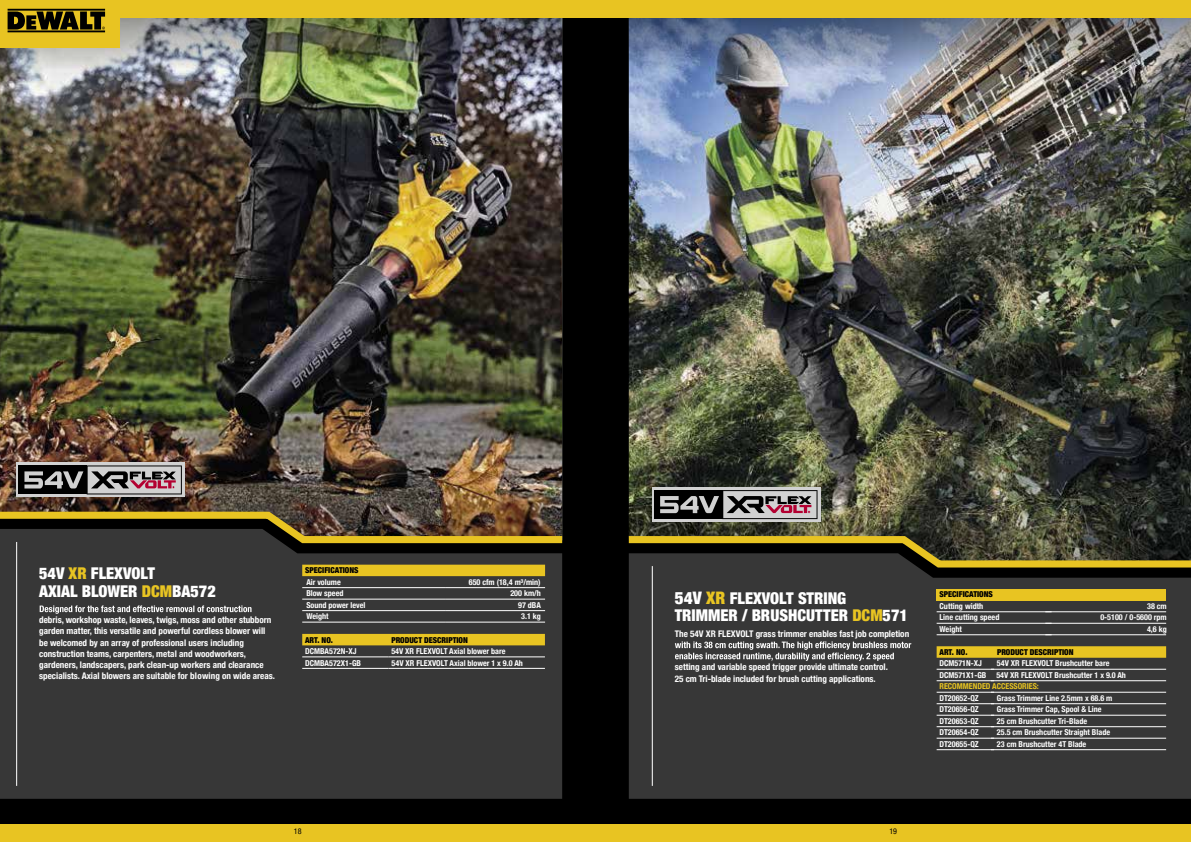
<style>
.page{position:relative;width:1191px;height:842px;background:#fff}
.page>*{position:absolute;margin:0;border:0;box-sizing:border-box;transform-origin:0 0}
.t1{font:900 condensed 16.2px/17.2px "Helvetica Neue";color:#fff}
.t2{font:700 condensed 9.1px/11.1px "Helvetica Neue";color:#fff}
.t3{font:700 condensed 8.2px/11.6px "Helvetica Neue";color:#fff}
.t4{font:700 condensed 8.1px/11.6px "Helvetica Neue";color:#fff}
.t5{font:900 condensed 8.1px "Helvetica Neue";color:#000}
.t6{font:700 condensed 8.1px "Helvetica Neue";color:#e8c422}
.t7{font:condensed 8px "Helvetica Neue Condensed";color:#000}
.s1{color:#e8c422}
.s2{font-size:17.2px}
.s3{font-size:17.2px;color:#e8c422}
</style>
<div class="page">
<div style="left:595px;top:17px;width:596px;height:808px;background:#000"></div>
<div style="left:595px;top:825px;width:596px;height:17px;background:#e8c422"></div>
<img style="left:629px;top:69px;width:562px;height:421px">
<div style="left:629px;top:574px;width:562px;height:225px;background:#373737"></div>
<svg style="left:675px;top:641px;width:236px;height:20px;background:#6e6e6e"></svg>
<hr style="left:652px;top:566px;width:1px;height:220px;background:#fff">
<svg style="left:936px;top:646px;width:230px;height:12px;background:#e0bd22"></svg>
<hr style="left:936px;top:669px;width:58px;height:1px;background:#fff">
<hr style="left:991px;top:669px;width:175px;height:1px;background:#fff">
<hr style="left:936px;top:680px;width:58px;height:1px;background:#fff">
<hr style="left:991px;top:680px;width:175px;height:1px;background:#fff">
<hr style="left:936px;top:692px;width:58px;height:1px;background:#fff">
<hr style="left:991px;top:692px;width:175px;height:1px;background:#fff">
<hr style="left:936px;top:703px;width:58px;height:1px;background:#fff">
<hr style="left:991px;top:703px;width:175px;height:1px;background:#fff">
<hr style="left:936px;top:715px;width:58px;height:1px;background:#fff">
<hr style="left:991px;top:715px;width:175px;height:1px;background:#fff">
<hr style="left:936px;top:726px;width:58px;height:1px;background:#fff">
<hr style="left:991px;top:726px;width:175px;height:1px;background:#fff">
<hr style="left:936px;top:738px;width:58px;height:1px;background:#fff">
<hr style="left:991px;top:738px;width:175px;height:1px;background:#fff">
<hr style="left:936px;top:749px;width:58px;height:1px;background:#fff">
<hr style="left:991px;top:749px;width:175px;height:1px;background:#fff">
<div style="left:936px;top:589px;width:230px;height:11px;background:#e8c422"></div>
<hr style="left:936px;top:611px;width:115px;height:1px;background:#fff">
<hr style="left:1045px;top:611px;width:121px;height:1px;background:#fff">
<hr style="left:936px;top:623px;width:115px;height:1px;background:#fff">
<hr style="left:1045px;top:623px;width:121px;height:1px;background:#fff">
<hr style="left:936px;top:634px;width:115px;height:1px;background:#fff">
<hr style="left:1045px;top:634px;width:121px;height:1px;background:#fff">
<div style="left:652px;top:487px;width:168px;height:35px;background:#d1d1d1"></div>
<svg style="left:628px;top:490px;width:563px;height:84px"></svg>
<img style="left:629px;top:17px;width:562px;height:52px">
<div style="left:595px;top:0;width:596px;height:17px;background:#e8c422"></div>
<div style="left:0;top:17px;width:595px;height:807px;background:#000"></div>
<div style="left:0;top:825px;width:595px;height:17px;background:#e8c422"></div>
<img style="left:0;top:69px;width:562px;height:396px">
<div style="left:0;top:549px;width:562px;height:250px;background:#373737"></div>
<svg style="left:40px;top:605px;width:211px;height:9px;background:#767676"></svg>
<hr style="left:16px;top:542px;width:1px;height:244px;background:#fff">
<div style="left:302px;top:565px;width:243px;height:11px;background:#e8c422"></div>
<hr style="left:302px;top:587px;width:144px;height:1px;background:#fff">
<hr style="left:446px;top:587px;width:99px;height:1px;background:#fff">
<hr style="left:302px;top:599px;width:144px;height:1px;background:#fff">
<hr style="left:446px;top:599px;width:99px;height:1px;background:#fff">
<hr style="left:302px;top:610px;width:144px;height:1px;background:#fff">
<hr style="left:446px;top:610px;width:99px;height:1px;background:#fff">
<hr style="left:302px;top:622px;width:144px;height:1px;background:#fff">
<hr style="left:446px;top:622px;width:99px;height:1px;background:#fff">
<div style="left:16px;top:463px;width:169px;height:34px;background:#d1d1d1"></div>
<img style="left:0;top:465px;width:563px;height:84px">
<div style="left:302px;top:634px;width:243px;height:11px;background:#e8c422"></div>
<hr style="left:302px;top:657px;width:86px;height:1px;background:#fff">
<hr style="left:388px;top:657px;width:157px;height:1px;background:#fff">
<hr style="left:302px;top:668px;width:86px;height:1px;background:#fff">
<hr style="left:388px;top:668px;width:157px;height:1px;background:#fff">
<img style="left:0;top:17px;width:562px;height:52px">
<div style="left:0;top:0;width:120px;height:47px;background:#e8c422"></div>
<div style="left:0;top:0;width:595px;height:17px;background:#e8c422"></div>
<svg style="left:7px;top:8px;width:99px;height:25px"></svg>
<svg style="left:8px;top:9px;width:97px;height:23px"></svg>
<h1 class="t1" style="left:39px;top:564px;width:178px">54V <span class="s1">XR</span> FLEXVOLT<br>AXIAL BLOWER <span class="s1">DCM</span>BA572</h1>
<p class="t2" style="left:39px;top:614px;width:237px">debris, workshop waste, leaves, twigs, moss and other stubborn garden matter, this versatile and powerful cordless blower will be welcomed by an array of professional users including construction teams, carpenters, metal and woodworkers, gardeners, landscapers, park clean-up workers and clearance specialists. Axial blowers are suitable for blowing on wide areas.</p>
<p class="t5" style="left:305px;top:564px;width:55px">SPECIFICATIONS</p>
<p class="t4" style="left:306px;top:575px;width:36px">Air volume</p>
<p class="t4" style="left:469px;top:575px;width:73px">650 cfm (18,4 m³/min)</p>
<p class="t4" style="left:306px;top:587px;width:39px">Blow speed</p>
<p class="t4" style="left:510px;top:587px;width:32px">200 km/h</p>
<p class="t4" style="left:306px;top:598px;width:61px">Sound power level</p>
<p class="t4" style="left:518px;top:598px;width:24px">97 dBA</p>
<p class="t4" style="left:306px;top:610px;width:24px">Weight</p>
<p class="t4" style="left:521px;top:610px;width:21px">3.1 kg</p>
<p class="t5" style="left:305px;top:633px;width:29px">ART. NO.</p>
<p class="t5" style="left:391px;top:633px;width:78px">PRODUCT DESCRIPTION</p>
<p class="t4" style="left:305px;top:645px;width:53px">DCMBA572N-XJ</p>
<p class="t4" style="left:391px;top:645px;width:116px">54V XR FLEXVOLT Axial blower bare</p>
<p class="t4" style="left:305px;top:656px;width:57px">DCMBA572X1-GB</p>
<p class="t4" style="left:391px;top:656px;width:133px">54V XR FLEXVOLT Axial blower 1 x 9.0 Ah</p>
<h1 class="t1" style="left:675px;top:589px;width:235px"><span class="s2">54V</span> <span class="s3">XR</span> FLEXVOLT STRING<br>TRIMMER / BRUSHCUTTER <span class="s1">DCM</span>571</h1>
<p class="t2" style="left:675px;top:627px;width:236px">The 54V XR FLEXVOLT grass trimmer enables fast job completion</p>
<p class="t2" style="left:675px;top:661px;width:215px">setting and variable speed trigger provide ultimate control.<br>25 cm Tri-blade included for brush cutting applications.</p>
<p class="t5" style="left:939px;top:588px;width:55px">SPECIFICATIONS</p>
<p class="t3" style="left:939px;top:599px;width:61px">Cutting width<br>Line cutting speed<br>Weight</p>
<p class="t4" style="left:1100px;top:599px;width:68px;text-align:right">38 cm<br>0-5100 / 0-5600 rpm<br>4,6 kg</p>
<p class="t5" style="left:939px;top:645px;width:29px">ART. NO.</p>
<p class="t5" style="left:997px;top:645px;width:78px">PRODUCT DESCRIPTION</p>
<p class="t4" style="left:939px;top:657px;width:44px">DCM571N-XJ</p>
<p class="t4" style="left:939px;top:657px;width:188px;text-indent:57px">54V XR FLEXVOLT Brushcutter bare<br>DCM571X1-GB 54V XR FLEXVOLT Brushcutter 1 x 9.0 Ah</p>
<p class="t6" style="left:939px;top:680px;width:101px">RECOMMENDED ACCESSORIES:</p>
<p class="t4" style="left:939px;top:692px;width:41px">DT20652-QZ</p>
<p class="t4" style="left:997px;top:692px;width:117px">Grass Trimmer Line 2.5mm x 68.6 m</p>
<p class="t4" style="left:939px;top:703px;width:41px">DT20656-QZ</p>
<p class="t4" style="left:997px;top:703px;width:106px">Grass Trimmer Cap, Spool &amp; Line</p>
<p class="t4" style="left:939px;top:715px;width:41px">DT20653-QZ</p>
<p class="t4" style="left:997px;top:715px;width:92px">25 cm Brushcutter Tri-Blade</p>
<p class="t4" style="left:939px;top:726px;width:41px">DT20654-QZ</p>
<p class="t4" style="left:997px;top:726px;width:115px">25.5 cm Brushcutter Straight Blade</p>
<p class="t4" style="left:939px;top:738px;width:41px">DT20655-QZ</p>
<p class="t4" style="left:997px;top:738px;width:91px">23 cm Brushcutter 4T Blade</p>
<p class="t7" style="left:294px;top:827px;width:9px">18</p>
<p class="t7" style="left:889px;top:827px;width:9px">19</p>
</div>
